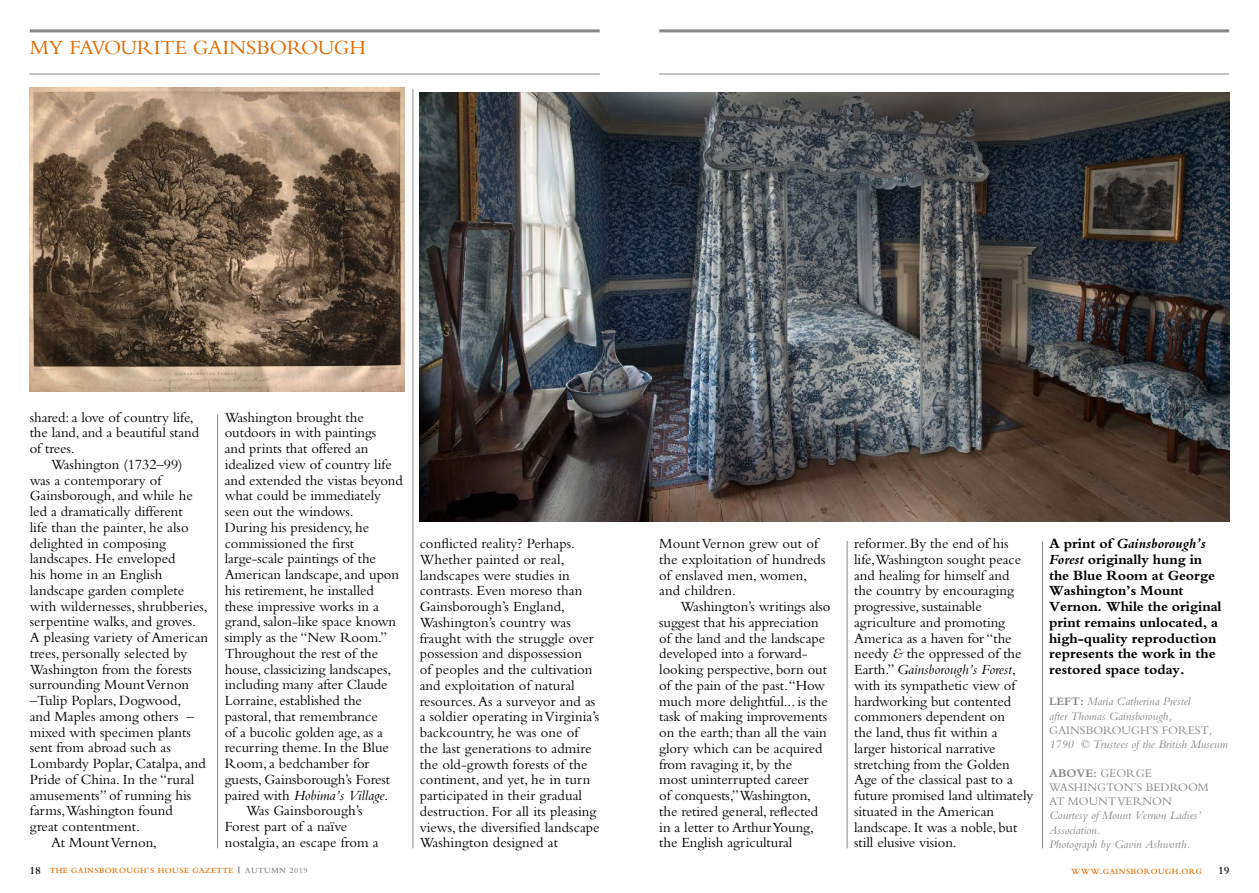
<style>
.page{position:relative;width:1259px;height:893px;background:#fff}
.page>*{position:absolute;margin:0;border:0;box-sizing:border-box;transform-origin:0 0}
.t1{font:21px "Bembo";letter-spacing:-.005em;color:#de6b02}
.t2{font:14.7px/15.8px "Bembo";letter-spacing:-.005em;color:#000}
.t3{font:700 14.7px/15.8px "M Bembo";letter-spacing:-.005em;color:#000}
.t4{font:italic 14.7px "M Bembo";letter-spacing:-.005em;color:#000}
.t5{font:italic 12px/14.2px "M Bembo";color:#858a86}
.t6{font:12px/14.2px "Bembo";color:#858a86}
.t7{font:700 12px "M Bembo";color:#858a86}
.t8{font:600 11.25px "M Bembo";color:#000}
.t9{font:600 8.25px "M Bembo";letter-spacing:.05em;color:#de6b02}
.s1{font-family:"Bembo";font-style:normal}
.s2{font-family:"M Bembo";font-style:italic}
.s3{font-style:italic}
.s4{font-weight:700;font-style:normal}
.s5{font-family:"Bembo";font-weight:400}
.s6{font-size:11.25px;color:#000}
.s7{color:#000}
.s8{color:#858a86}
</style>
<div class="page">
<hr style="left:659px;top:74px;width:570px;height:1px;background:#858a86">
<hr style="left:29px;top:74px;width:571px;height:1px;background:#858a86">
<hr style="left:30px;top:29px;width:570px;height:3px;background:#858a86">
<hr style="left:659px;top:29px;width:570px;height:3px;background:#858a86">
<img style="left:420px;top:92px;width:809px;height:430px">
<img style="left:30px;top:88px;width:375px;height:303px">
<hr style="left:217px;top:415px;width:1px;height:433px;background:#858a86">
<hr style="left:412px;top:89px;width:1px;height:759px;background:#858a86">
<hr style="left:846px;top:541px;width:1px;height:307px;background:#858a86">
<hr style="left:1042px;top:541px;width:1px;height:307px;background:#858a86">
<h1 class="t1" style="left:30px;top:35px;width:338px">MY FAVOURITE GAINSBOROUGH</h1>
<p class="t2" style="left:30px;top:409px;width:171px">shared: a love of country life, the land, and a beautiful stand of trees.</p>
<p class="t2" style="left:51px;top:456px;width:133px">Washington (1732–99)</p>
<p class="t2" style="left:30px;top:472px;width:133px">was a contemporary of</p>
<p class="t2" style="left:30px;top:488px;width:164px">Gainsborough, and while he</p>
<p class="t2" style="left:30px;top:503px;width:154px">led a dramatically different</p>
<p class="t2" style="left:30px;top:519px;width:160px">life than the painter, he also</p>
<p class="t2" style="left:30px;top:535px;width:138px">delighted in composing</p>
<p class="t2" style="left:30px;top:551px;width:147px">landscapes. He enveloped</p>
<p class="t2" style="left:30px;top:566px;width:134px">his home in an English</p>
<p class="t2" style="left:30px;top:582px;width:156px">landscape garden complete</p>
<p class="t2" style="left:30px;top:598px;width:179px">with wildernesses, shrubberies,</p>
<p class="t2" style="left:30px;top:614px;width:168px">serpentine walks, and groves.</p>
<p class="t2" style="left:30px;top:629px;width:180px">A pleasing variety of American</p>
<p class="t2" style="left:30px;top:645px;width:159px">trees, personally selected by</p>
<p class="t2" style="left:30px;top:661px;width:164px">Washington from the forests</p>
<p class="t2" style="left:30px;top:677px;width:161px">surrounding Mount Vernon</p>
<p class="t2" style="left:30px;top:692px;width:153px">–Tulip Poplars, Dogwood,</p>
<p class="t2" style="left:30px;top:708px;width:166px">and Maples among others –</p>
<p class="t2" style="left:30px;top:724px;width:163px">mixed with specimen plants</p>
<p class="t2" style="left:30px;top:740px;width:142px">sent from abroad such as</p>
<p class="t2" style="left:30px;top:755px;width:177px">Lombardy Poplar, Catalpa, and</p>
<p class="t2" style="left:30px;top:771px;width:166px">Pride of China. In the “rural</p>
<p class="t2" style="left:30px;top:787px;width:163px">amusements” of running his</p>
<p class="t2" style="left:30px;top:803px;width:144px">farms,Washington found</p>
<p class="t2" style="left:30px;top:818px;width:112px">great contentment.</p>
<p class="t2" style="left:51px;top:834px;width:107px">At Mount Vernon,</p>
<p class="t2" style="left:225px;top:409px;width:180px">Washington brought the outdoors in with paintings<br>and prints that offered an idealized view of country life and extended the vistas beyond what could be immediately seen out the windows.<br>During his presidency, he commissioned the first large-scale paintings of the<br>American landscape, and upon his retirement, he installed these impressive works in a grand, salon-like space known simply as the “New Room.”<br>Throughout the rest of the house, classicizing landscapes, including many after Claude<br>Lorraine, established the pastoral, that remembrance<br>of a bucolic golden age, as a recurring theme. In the Blue<br>Room, a bedchamber for guests, Gainsborough’s Forest</p>
<p class="t4" style="left:225px;top:787px;width:165px"><span class="s1">paired with</span> Hobima’s Village<span class="s1">.</span></p>
<p class="t2" style="left:225px;top:803px;width:156px;text-indent:21px">Was Gainsborough’s<br>Forest part of a naïve nostalgia, an escape from a</p>
<p class="t2" style="left:420px;top:535px;width:181px">conflicted reality? Perhaps.<br>Whether painted or real, landscapes were studies in contrasts. Even moreso than<br>Gainsborough’s England,<br>Washington’s country was fraught with the struggle over possession and dispossession<br>of peoples and the cultivation and exploitation of natural resources. As a surveyor and as a soldier operating in Virginia’s backcountry, he was one of the last generations to admire the old-growth forests of the continent, and yet, he in turn participated in their gradual destruction. For all its pleasing views, the diversified landscape<br>Washington designed at</p>
<p class="t2" style="left:659px;top:535px;width:168px">Mount Vernon grew out of the exploitation of hundreds of enslaved men, women, and children.</p>
<p class="t2" style="left:659px;top:598px;width:173px;text-indent:21px">Washington’s writings also suggest that his appreciation of the land and the landscape developed into a forward&shy;looking perspective, born out of the pain of the past. “How much more delightful... is the task of making improvements on the earth; than all the vain glory which can be acquired from ravaging it, by the<br>most uninterrupted career<br>of conquests,” Washington, the retired general, reflected in a letter to Arthur Young, the English agricultural</p>
<p class="t2" style="left:854px;top:535px;width:169px">reformer. By the end of his life,Washington sought peace and healing for himself and the country by encouraging progressive, sustainable agriculture and promoting<br>America as a haven for “the needy <span class="s2">&amp;</span> the oppressed of the</p>
<p class="t4" style="left:854px;top:662px;width:163px"><span class="s1">Earth.”</span> Gainsborough’s Forest<span class="s1">,</span></p>
<p class="t2" style="left:854px;top:677px;width:181px">with its sympathetic view of hardworking but contented commoners dependent on<br>the land, thus fit within a<br>larger historical narrative stretching from the Golden<br>Age of the classical past to a future promised land ultimately situated in the American landscape. It was a noble, but still elusive vision.</p>
<p class="t3" style="left:1049px;top:536px;width:174px">A print of <span class="s3">Gainsborough’s<br>Forest</span> originally hung in the Blue Room at George<br>Washington’s Mount<br>Vernon. While the original print remains unlocated, a high-quality reproduction represents the work in the restored space today.</p>
<p class="t5" style="left:1049px;top:694px;width:143px"><span class="s4">LEFT:</span> Maria Catherina Prestel after Thomas Gainsborough,</p>
<p class="t6" style="left:1049px;top:723px;width:165px">GAINSBOROUGH’S FOREST<span class="s2">,</span></p>
<p class="t5" style="left:1049px;top:737px;width:180px">1790 © Trustees of the British Museum</p>
<p class="t7" style="left:1049px;top:766px;width:104px">ABOVE: <span class="s5">GEORGE</span></p>
<p class="t6" style="left:1049px;top:780px;width:161px">WASHINGTON’S BEDROOM<br>AT MOUNT VERNON</p>
<p class="t5" style="left:1049px;top:808px;width:153px">Courtesy of Mount Vernon Ladies’<br>Association.<br>Photograph by Gavin Ashworth.</p>
<p class="t9" style="left:29px;top:866px;width:280px"><span class="s6">18</span> THE GAINSBOROUGH’S HOUSE GAZETTE <span class="s7">|</span> <span class="s8">AUTUMN 2019</span></p>
<p class="t9" style="left:1071px;top:867px;width:132px">WWW.GAINSBOROUGH.ORG</p>
<p class="t8" style="left:1218px;top:864px;width:13px">19</p>
</div>
